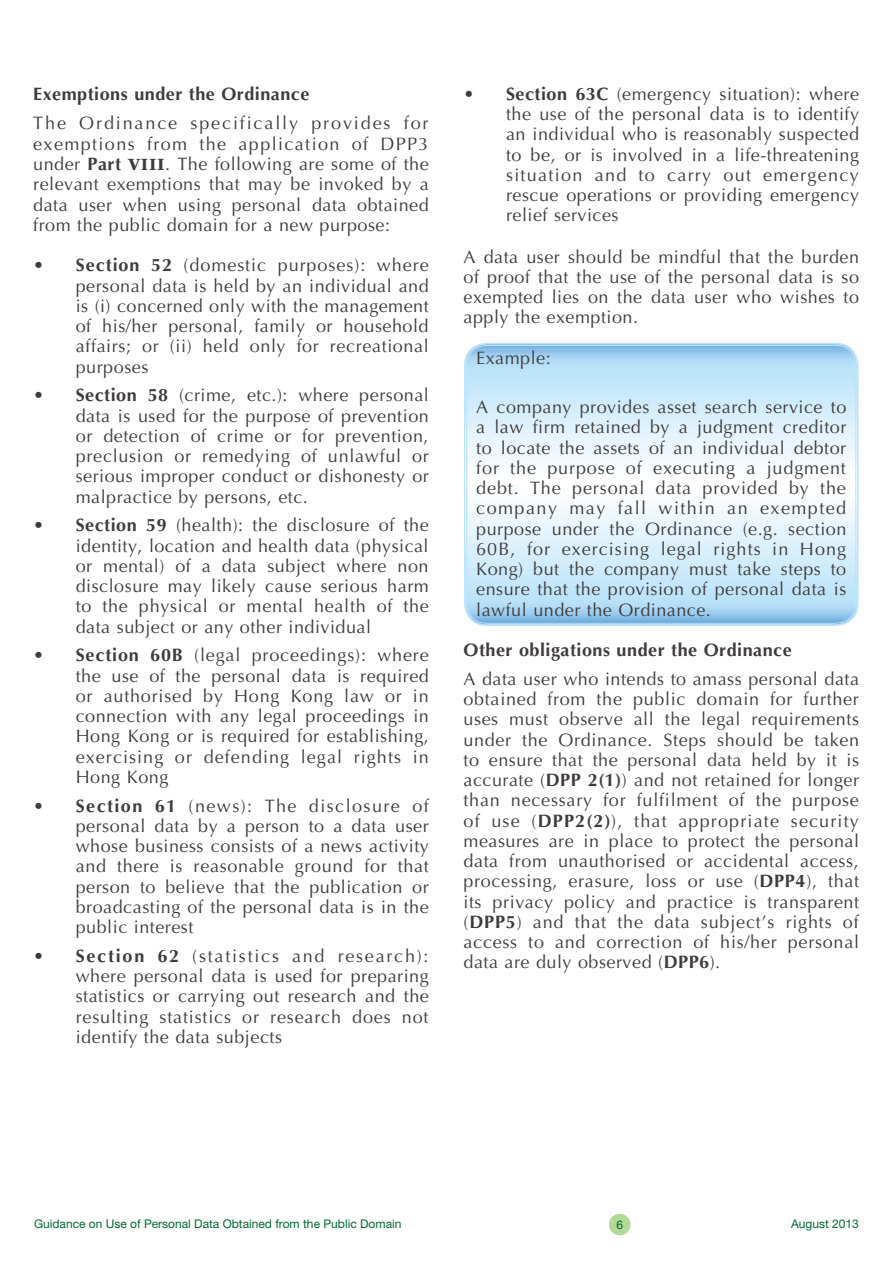
<style>
.page{position:relative;width:893px;height:1263px;background:#fff}
.page>*{position:absolute;margin:0;border:0;box-sizing:border-box;transform-origin:0 0}
.t1{font:18px/20.2px "Optima LT Std";letter-spacing:.03em;color:#3f3b3a;text-align:justify}
.t2{font:700 18px "Optima LT Std";letter-spacing:.03em;color:#3f3b3a}
.t3{font:12px "Helvetica Neue LT Std";color:#006935}
.s1{font-weight:700}
.s2{font-family:"ITC Garamond Std";font-weight:700}
</style>
<div class="page">
<div style="left:609px;top:1214px;width:21px;height:21px;background:#b4d898;border-radius:50%"></div>
<svg style="left:465px;top:344px;width:392px;height:280px"></svg>
<div style="left:464px;top:343px;width:394px;height:283px;border:2px solid #bbe3f9;border-radius:22px"></div>
<div style="left:466px;top:345px;width:390px;height:278px;border:1px solid #bbe3f9;border-radius:20px"></div>
<p class="t2" style="left:33px;top:83px;width:278px">Exemptions under the Ordinance</p>
<p class="t1" style="left:33px;top:114px;width:397px">The Ordinance specifically provides for exemptions from the application of DPP3 under <span class="s1">Part</span> <span class="s2">VIII</span>. The following are some of the relevant exemptions that may be invoked by a data user when using personal data obtained from the public domain for a new purpose:</p>
<p class="t1" style="left:76px;top:255px;width:355px;text-indent:-43px">• <span class="s1">Section 52</span> (domestic purposes): where personal data is held by an individual and is (i) concerned only with the management of his/her personal, family or household affairs; or (ii) held only for recreational purposes</p>
<p class="t1" style="left:76px;top:385px;width:355px;text-indent:-43px">• <span class="s1">Section 58</span> (crime, etc.): where personal data is used for the purpose of prevention or detection of crime or for prevention, preclusion or remedying of unlawful or serious improper conduct or dishonesty or malpractice by persons, etc.</p>
<p class="t1" style="left:76px;top:515px;width:355px;text-indent:-43px">• <span class="s1">Section 59</span> (health): the disclosure of the identity, location and health data (physical or mental) of a data subject where non disclosure may likely cause serious harm to the physical or mental health of the data subject or any other individual</p>
<p class="t1" style="left:76px;top:645px;width:355px;text-indent:-43px">• <span class="s1">Section 60B</span> (legal proceedings): where the use of the personal data is required or authorised by Hong Kong law or in connection with any legal proceedings in Hong Kong or is required for establishing, exercising or defending legal rights in Hong Kong</p>
<p class="t1" style="left:76px;top:796px;width:355px;text-indent:-43px">• <span class="s1">Section 61</span> (news): The disclosure of personal data by a person to a data user whose business consists of a news activity and there is reasonable ground for that person to believe that the publication or broadcasting of the personal data is in the public interest</p>
<p class="t1" style="left:76px;top:946px;width:355px;text-indent:-43px">• <span class="s1">Section 62</span> (statistics and research): where personal data is used for preparing statistics or carrying out research and the resulting statistics or research does not identify the data subjects</p>
<p class="t1" style="left:506px;top:84px;width:355px;text-indent:-43px">• <span class="s1">Section 63C</span> (emergency situation): where the use of the personal data is to identify an individual who is reasonably suspected to be, or is involved in a life-threatening situation and to carry out emergency rescue operations or providing emergency relief services</p>
<p class="t1" style="left:463px;top:247px;width:397px">A data user should be mindful that the burden of proof that the use of the personal data is so exempted lies on the data user who wishes to apply the exemption.</p>
<p class="t1" style="left:476px;top:348px;width:76px">Example:</p>
<p class="t1" style="left:476px;top:397px;width:372px">A company provides asset search service to a law firm retained by a judgment creditor to locate the assets of an individual debtor for the purpose of executing a judgment debt. The personal data provided by the company may fall within an exempted purpose under the Ordinance (e.g. section 60B, for exercising legal rights in Hong Kong) but the company must take steps to ensure that the provision of personal data is lawful under the Ordinance.</p>
<p class="t2" style="left:463px;top:639px;width:330px">Other obligations under the Ordinance</p>
<p class="t1" style="left:463px;top:669px;width:397px">A data user who intends to amass personal data obtained from the public domain for further uses must observe all the legal requirements under the Ordinance. Steps should be taken to ensure that the personal data held by it is accurate (<span class="s1">DPP 2(1)</span>) and not retained for longer than necessary for fulfilment of the purpose of use (<span class="s1">DPP2(2)</span>), that appropriate security measures are in place to protect the personal data from unauthorised or accidental access, processing, erasure, loss or use (<span class="s1">DPP4</span>), that its privacy policy and practice is transparent (<span class="s1">DPP5</span>) and that the data subject’s rights of access to and correction of his/her personal data are duly observed (<span class="s1">DPP6</span>).</p>
<p class="t3" style="left:34px;top:1217px;width:369px">Guidance on Use of Personal Data Obtained from the Public Domain</p>
<p class="t3" style="left:616px;top:1217px;width:8px">6</p>
<p class="t3" style="left:791px;top:1217px;width:69px">August 2013</p>
</div>
